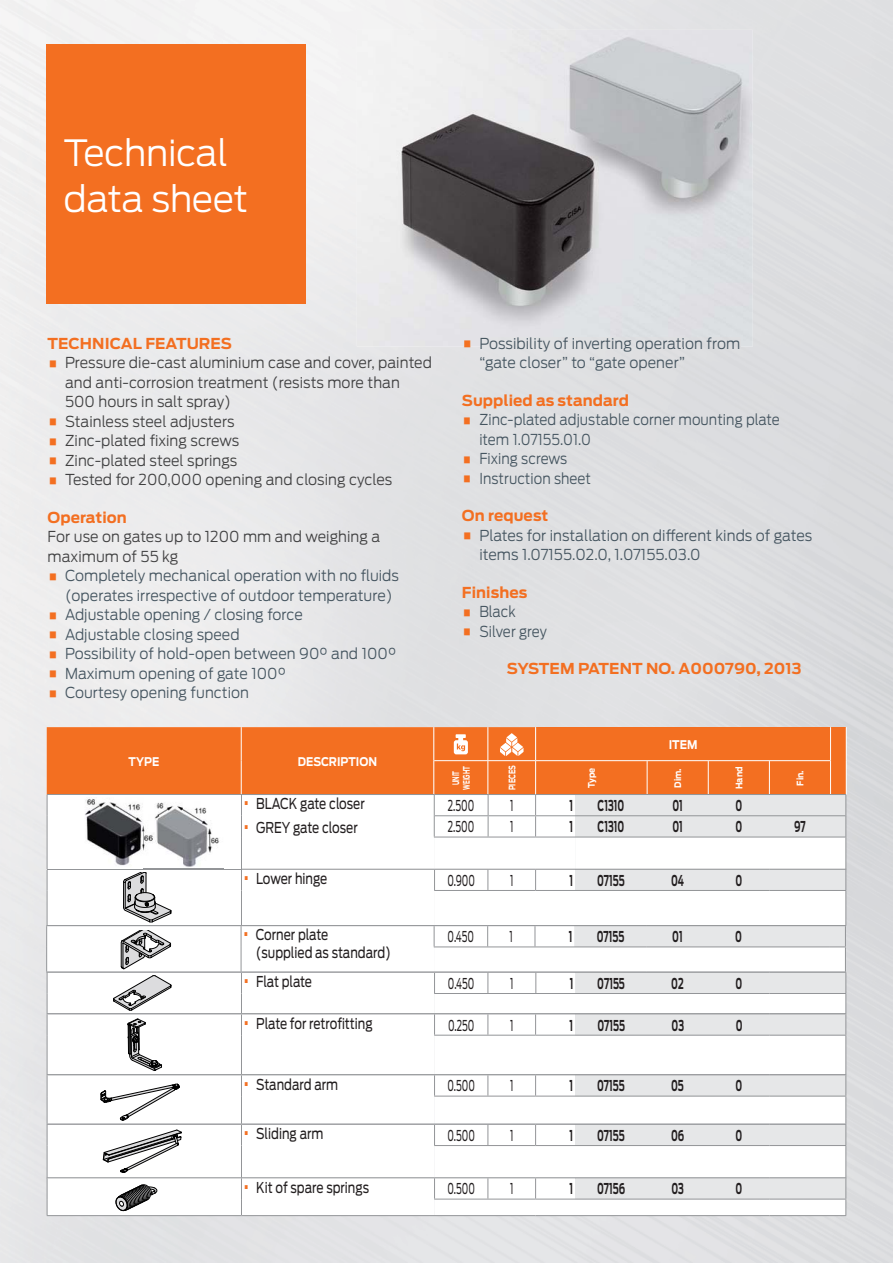
<style>
.page{position:relative;width:893px;height:1263px;background:#fff}
.page>*{position:absolute;margin:0;border:0;box-sizing:border-box;transform-origin:0 0}
.t1{font:300 36px/46px "Antenna";letter-spacing:-.01em;color:#fff}
.t2{font:300 15px/19.5px "Antenna";letter-spacing:.005em;color:#455560;scale:.95 1}
.t3{font:300 15px/19.5px "Antenna";letter-spacing:.005em;color:#404041;scale:.95 1}
.t4{font:300 15px/19.5px "Antenna";letter-spacing:.005em;color:#455560;scale:.9 1}
.t5{font:700 15px "Antenna";letter-spacing:.005em;color:#f36f21}
.t6{font:14.85px/17.9px "Antenna";color:#231f20;scale:.8 1}
.t7{font:700 14.85px "Antenna";color:#231f20;scale:.59 1}
.t8{font:14.85px "Antenna";color:#231f20;scale:.59 1}
.t9{font:14.85px "Antenna";letter-spacing:-.02em;color:#231f20;scale:.8 1}
.t10{font:700 11.85px "Antenna";color:#fff;scale:.88 1}
.t11{font:700 11.85px "Antenna";color:#fff;scale:.89 1}
.t12{font:700 9px "Antenna";color:#fff;scale:.9 1}
.t13{font:700 9px/10.4px "Antenna";letter-spacing:-.02em;color:#fff;text-align:center;scale:.6 1}
.t14{font:700 9px "Antenna";color:#fff;scale:.7 1}
.s1{font-weight:700;font-size:30px;color:#f36f21}
.s2{font-weight:500;font-size:19.5px;color:#f36f21}
.s3{font-weight:700;font-size:30px;color:#f37021}
</style>
<div class="page">
<img style="left:0;top:0;width:893px;height:1263px">
<div style="left:47px;top:45px;width:259px;height:259px;background:#f36f21"></div>
<img style="left:357px;top:30px;width:396px;height:317px">
<svg style="left:464px;top:341px;width:6px;height:6px"></svg>
<div style="left:481px;top:337px;width:259px;height:10px;background:#dfe0e2"></div>
<hr style="left:846px;top:727px;width:1px;height:34px;background:#fff">
<hr style="left:846px;top:761px;width:1px;height:34px;background:#fff">
<svg style="left:46px;top:727px;width:800px;height:489px"></svg>
<h1 class="t1" style="left:64px;top:132px;width:186px">Technical data sheet</h1>
<p class="t5" style="left:48px;top:337px;width:186px">TECHNICAL FEATURES</p>
<p class="t3" style="left:65px;top:354px;width:388px;text-indent:-17px"><span class="s1">•</span> Pressure die-cast aluminium case and cover, painted and anti-corrosion treatment (resists more than<br>500 hours in salt spray)</p>
<p class="t3" style="left:48px;top:413px;width:198px"><span class="s1">•</span> Stainless steel adjusters</p>
<p class="t3" style="left:48px;top:432px;width:203px"><span class="s1">•</span> Zinc-plated fixing screws</p>
<p class="t3" style="left:48px;top:452px;width:201px"><span class="s1">•</span> Zinc-plated steel springs</p>
<p class="t3" style="left:48px;top:471px;width:364px"><span class="s1">•</span> Tested for 200,000 opening and closing cycles</p>
<p class="t5" style="left:48px;top:511px;width:81px">Operation</p>
<p class="t3" style="left:48px;top:528px;width:352px">For use on gates up to 1200 mm and weighing a maximum of 55 kg</p>
<p class="t2" style="left:65px;top:567px;width:353px;text-indent:-17px"><span class="s1">•</span> Completely mechanical operation with no fluids (operates irrespective of outdoor temperature)</p>
<p class="t2" style="left:48px;top:606px;width:270px"><span class="s1">•</span> Adjustable opening / closing force</p>
<p class="t2" style="left:48px;top:626px;width:204px"><span class="s1">•</span> Adjustable closing speed</p>
<p class="t2" style="left:48px;top:645px;width:368px"><span class="s1">•</span> Possibility of hold-open between 90° and 100°</p>
<p class="t2" style="left:48px;top:665px;width:252px"><span class="s1">•</span> Maximum opening of gate 100°</p>
<p class="t2" style="left:48px;top:684px;width:214px"><span class="s1">•</span> Courtesy opening function</p>
<p class="t10" style="left:129px;top:757px;width:36px">TYPE</p>
<p class="t10" style="left:298px;top:757px;width:91px">DESCRIPTION</p>
<p class="t6" style="left:244px;top:796px;width:153px"><span class="s2">•</span> BLACK gate closer</p>
<p class="t6" style="left:244px;top:820px;width:144px"><span class="s2">•</span> GREY gate closer</p>
<p class="t2" style="left:462px;top:335px;width:294px"><span class="s3">•</span> Possibility of inverting operation from</p>
<p class="t2" style="left:479px;top:354px;width:218px">“gate closer” to “gate opener”</p>
<p class="t5" style="left:462px;top:394px;width:169px">Supplied as standard</p>
<p class="t4" style="left:479px;top:411px;width:335px;text-indent:-17px"><span class="s1">•</span> Zinc-plated adjustable corner mounting plate item 1.07155.01.0</p>
<p class="t4" style="left:462px;top:450px;width:119px"><span class="s1">•</span> Fixing screws</p>
<p class="t4" style="left:462px;top:470px;width:145px"><span class="s1">•</span> Instruction sheet</p>
<p class="t5" style="left:462px;top:510px;width:88px">On request</p>
<p class="t2" style="left:479px;top:527px;width:352px;text-indent:-17px"><span class="s1">•</span> Plates for installation on different kinds of gates items 1.07155.02.0, 1.07155.03.0</p>
<p class="t5" style="left:462px;top:586px;width:67px">Finishes</p>
<p class="t4" style="left:462px;top:603px;width:61px"><span class="s1">•</span> Black</p>
<p class="t4" style="left:462px;top:623px;width:96px"><span class="s1">•</span> Silver grey</p>
<p class="t5" style="left:507px;top:663px;width:296px">SYSTEM PATENT NO. A000790, 2013</p>
<p class="t11" style="left:669px;top:739px;width:34px">ITEM</p>
<p class="t13" style="left:451px;top:790px;width:40px;rotate:-90deg">UNIT<br>WEIGHT</p>
<p class="t14" style="left:508px;top:790px;width:37px;rotate:-90deg">PIECES</p>
<p class="t12" style="left:588px;top:788px;width:24px;rotate:-90deg">Type</p>
<p class="t12" style="left:674px;top:788px;width:23px;rotate:-90deg">Dim.</p>
<p class="t12" style="left:735px;top:789px;width:27px;rotate:-90deg">Hand</p>
<p class="t12" style="left:796px;top:786px;width:19px;rotate:-90deg">Fin.</p>
<p class="t8" style="left:448px;top:800px;width:46px">2.500</p>
<p class="t8" style="left:510px;top:800px;width:7px">1</p>
<p class="t7" style="left:569px;top:800px;width:8px">1</p>
<p class="t7" style="left:598px;top:800px;width:47px">C1310</p>
<p class="t7" style="left:672px;top:800px;width:19px">01</p>
<p class="t7" style="left:735px;top:800px;width:13px">0</p>
<p class="t8" style="left:448px;top:821px;width:46px">2.500</p>
<p class="t8" style="left:510px;top:821px;width:7px">1</p>
<p class="t7" style="left:569px;top:821px;width:8px">1</p>
<p class="t7" style="left:598px;top:821px;width:47px">C1310</p>
<p class="t7" style="left:672px;top:821px;width:19px">01</p>
<p class="t7" style="left:735px;top:821px;width:13px">0</p>
<p class="t7" style="left:794px;top:821px;width:21px">97</p>
<p class="t6" style="left:244px;top:871px;width:106px"><span class="s2">•</span> Lower hinge</p>
<p class="t8" style="left:447px;top:874px;width:48px">0.900</p>
<p class="t8" style="left:510px;top:874px;width:7px">1</p>
<p class="t7" style="left:569px;top:874px;width:8px">1</p>
<p class="t7" style="left:597px;top:874px;width:48px">07155</p>
<p class="t7" style="left:671px;top:874px;width:24px">04</p>
<p class="t7" style="left:735px;top:874px;width:13px">0</p>
<p class="t6" style="left:256px;top:927px;width:171px;text-indent:-13px"><span class="s2">•</span> Corner plate<br>(supplied as standard)</p>
<p class="t8" style="left:448px;top:931px;width:46px">0.450</p>
<p class="t8" style="left:510px;top:931px;width:7px">1</p>
<p class="t7" style="left:569px;top:931px;width:8px">1</p>
<p class="t7" style="left:597px;top:931px;width:48px">07155</p>
<p class="t7" style="left:672px;top:931px;width:19px">01</p>
<p class="t7" style="left:735px;top:931px;width:13px">0</p>
<p class="t9" style="left:244px;top:975px;width:87px"><span class="s2">•</span> Flat plate</p>
<p class="t8" style="left:448px;top:977px;width:46px">0.450</p>
<p class="t8" style="left:510px;top:977px;width:7px">1</p>
<p class="t7" style="left:570px;top:977px;width:8px">1</p>
<p class="t7" style="left:597px;top:977px;width:48px">07155</p>
<p class="t7" style="left:671px;top:977px;width:23px">02</p>
<p class="t7" style="left:735px;top:977px;width:13px">0</p>
<p class="t6" style="left:244px;top:1015px;width:163px"><span class="s2">•</span> Plate for retrofitting</p>
<p class="t8" style="left:448px;top:1019px;width:46px">0.250</p>
<p class="t8" style="left:510px;top:1019px;width:7px">1</p>
<p class="t7" style="left:569px;top:1019px;width:8px">1</p>
<p class="t7" style="left:597px;top:1019px;width:48px">07155</p>
<p class="t7" style="left:672px;top:1019px;width:23px">03</p>
<p class="t7" style="left:736px;top:1019px;width:13px">0</p>
<p class="t6" style="left:244px;top:1076px;width:120px"><span class="s2">•</span> Standard arm</p>
<p class="t8" style="left:447px;top:1080px;width:48px">0.500</p>
<p class="t8" style="left:510px;top:1080px;width:7px">1</p>
<p class="t7" style="left:569px;top:1080px;width:8px">1</p>
<p class="t7" style="left:597px;top:1080px;width:48px">07155</p>
<p class="t7" style="left:671px;top:1080px;width:23px">05</p>
<p class="t7" style="left:735px;top:1080px;width:13px">0</p>
<p class="t6" style="left:244px;top:1126px;width:101px"><span class="s2">•</span> Sliding arm</p>
<p class="t8" style="left:447px;top:1129px;width:48px">0.500</p>
<p class="t8" style="left:510px;top:1129px;width:7px">1</p>
<p class="t7" style="left:569px;top:1129px;width:8px">1</p>
<p class="t7" style="left:597px;top:1129px;width:48px">07155</p>
<p class="t7" style="left:671px;top:1129px;width:24px">06</p>
<p class="t7" style="left:736px;top:1129px;width:13px">0</p>
<p class="t6" style="left:244px;top:1179px;width:158px"><span class="s2">•</span> Kit of spare springs</p>
<p class="t8" style="left:447px;top:1183px;width:48px">0.500</p>
<p class="t8" style="left:510px;top:1183px;width:7px">1</p>
<p class="t7" style="left:569px;top:1183px;width:8px">1</p>
<p class="t7" style="left:597px;top:1183px;width:49px">07156</p>
<p class="t7" style="left:671px;top:1183px;width:23px">03</p>
<p class="t7" style="left:736px;top:1183px;width:13px">0</p>
</div>
